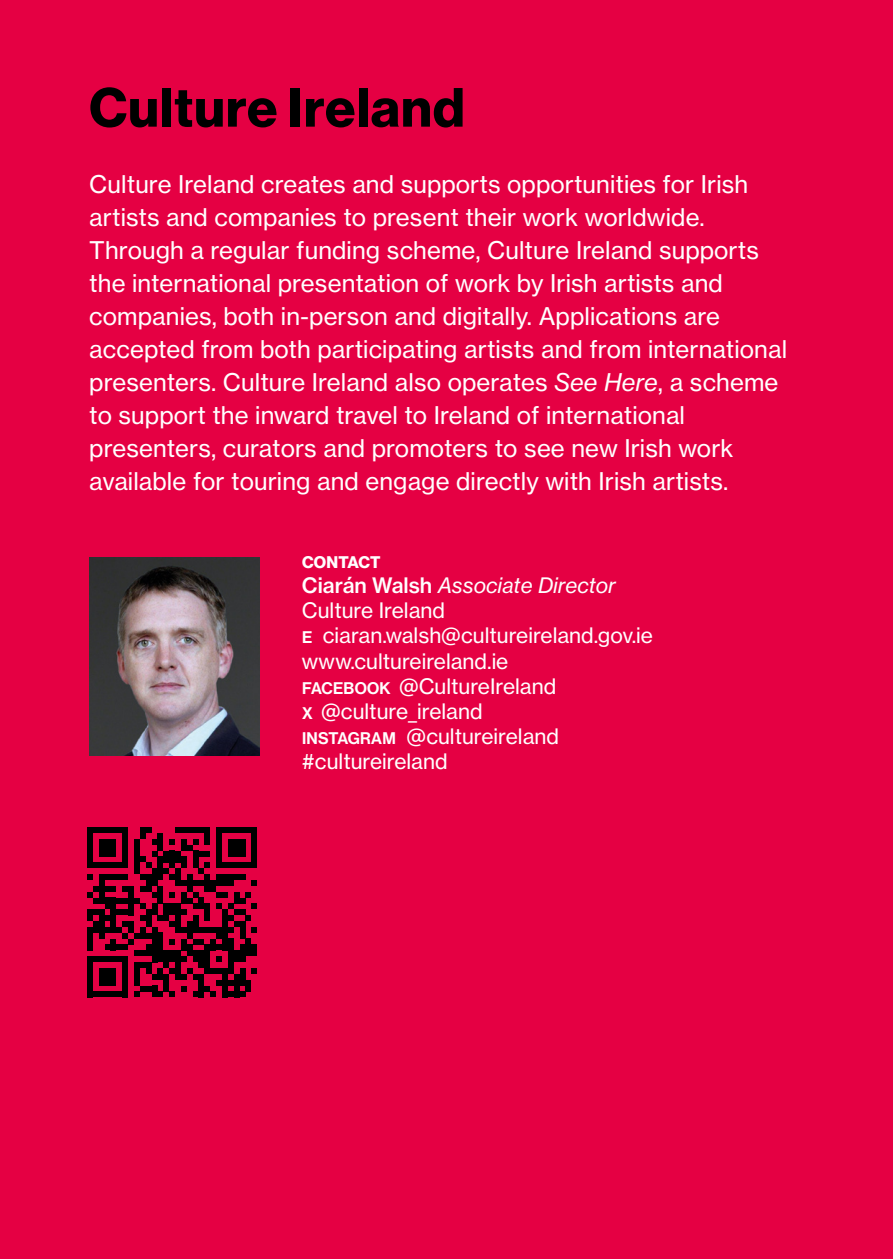
<style>
.page{position:relative;width:893px;height:1259px;background:#e50043}
.page>*{position:absolute;margin:0;border:0;box-sizing:border-box;transform-origin:0 0}
.t1{font:54px "N Haas Grotesk DS Pro 75 Bd";letter-spacing:.02em;color:#000}
.t2{font:24px/33px "N Haas Grotesk TX Pro 55 Rg";letter-spacing:.005em;color:#fff}
.t3{font:21px/25.2px "N Haas Grotesk TX Pro 55 Rg";color:#fff}
.t4{font:21px "N Haas Grotesk TX Pro 56 It";color:#fff}
.t5{font:16.5px "N Haas Grotesk DS Pro 75 Bd";letter-spacing:.01em;color:#fff}
.s1{font-family:"N Haas Grotesk TX Pro 56 It"}
.s2{font-family:"N Haas Grotesk TX Pro 65 Md"}
.s3{font-family:"N Haas Grotesk DS Pro 65 Md";font-size:16.5px}
</style>
<div class="page">
<img style="left:89px;top:558px;width:170px;height:198px">
<svg style="left:87px;top:827px;width:170px;height:170px"></svg>
<h1 class="t1" style="left:89px;top:76px;width:377px">Culture Ireland</h1>
<p class="t2" style="left:89px;top:167px;width:699px">Culture Ireland creates and supports opportunities for Irish artists and companies to present their work worldwide.<br>Through a regular funding scheme, Culture Ireland supports the international presentation of work by Irish artists and companies, both in-person and digitally. Applications are accepted from both participating artists and from international presenters. Culture Ireland also operates <span class="s1">See Here</span>, a scheme to support the inward travel to Ireland of international presenters, curators and promoters to see new Irish work available for touring and engage directly with Irish artists.</p>
<p class="t5" style="left:302px;top:552px;width:80px">CONTACT</p>
<p class="t4" style="left:302px;top:572px;width:315px"><span class="s2">Ciarán Walsh</span> Associate Director</p>
<p class="t3" style="left:302px;top:598px;width:353px">Culture Ireland<br><span class="s3">E</span> ciaran.walsh@cultureireland.gov.ie www.cultureireland.ie<br><span class="s3">FACEBOOK</span> @CultureIreland<br><span class="s3">X</span> @culture_ireland<br><span class="s3">INSTAGRAM</span> @cultureireland #cultureireland</p>
</div>
